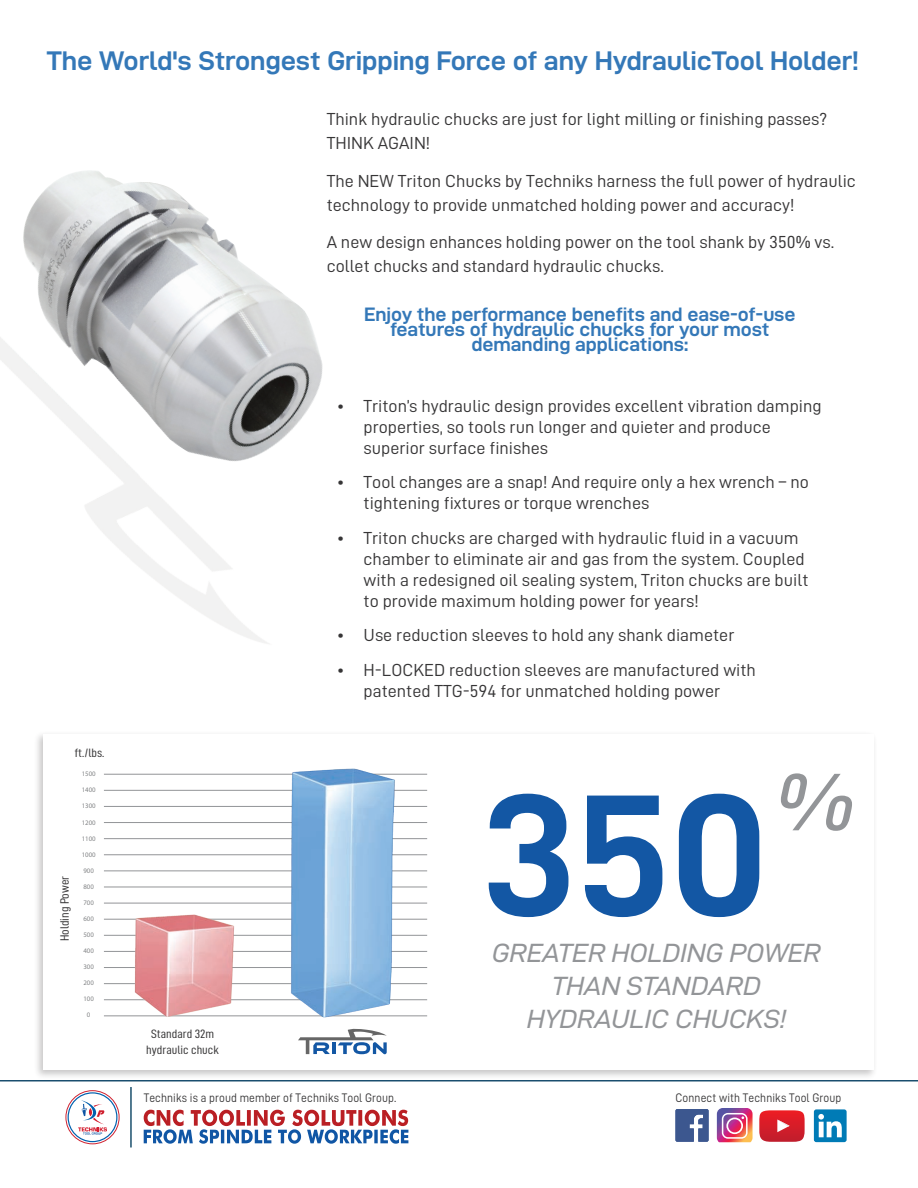
<style>
.page{position:relative;width:918px;height:1188px;background:#fff}
.page>*{position:absolute;margin:0;border:0;box-sizing:border-box;transform-origin:0 0}
.t1{font:173.4px "D DIN Exp Bold";color:#1357a4}
.t2{font:81.6px "D DIN Exp Italic";color:#939598}
.t3{font:27px "D DIN Exp Bold";letter-spacing:-.005em;color:#3478b8}
.t4{font:26.4px/33px "D DIN Exp Italic";letter-spacing:-.005em;color:#939598;text-align:center}
.t5{font:19.5px/15px "D DIN Exp Bold";letter-spacing:-.005em;color:#3478b8;text-align:center}
.t6{font:17.4px/21px "D DIN";color:#363536}
.t7{font:12.45px "D DIN";letter-spacing:.01em;color:#363536;scale:.92 1}
.t8{font:12.15px/16.5px "D DIN Condensed";color:#363536;text-align:center;scale:1.11 1}
.t9{font:6.9px "Myriad Pro";color:#808284}
</style>
<div class="page">
<hr style="left:0;top:1080px;width:918px;height:2px;background:#1a4e6e">
<svg style="left:144px;top:1110px;width:264px;height:34px"></svg>
<hr style="left:130px;top:1087px;width:2px;height:60px;background:#0d4564">
<svg style="left:66px;top:1091px;width:53px;height:53px"></svg>
<div style="left:66px;top:1090px;width:53px;height:54px;border:1px solid #cf202f;border-radius:50%"></div>
<div style="left:68px;top:1092px;width:49px;height:50px;border:1px solid #0160ae;border-radius:50%"></div>
<svg style="left:78px;top:1100px;width:29px;height:35px"></svg>
<svg style="left:717px;top:1108px;width:36px;height:34px"></svg>
<svg style="left:675px;top:1109px;width:34px;height:33px"></svg>
<svg style="left:759px;top:1110px;width:46px;height:32px"></svg>
<div style="left:814px;top:1109px;width:33px;height:33px;background:#007bb6;border-radius:2px"></div>
<svg style="left:818px;top:1114px;width:24px;height:23px"></svg>
<img style="left:22px;top:170px;width:301px;height:296px">
<div style="left:33px;top:730px;width:845px;height:350px;background:#231f20;opacity:.25"></div>
<div style="left:44px;top:734px;width:830px;height:336px;background:#fff"></div>
<svg style="left:298px;top:1029px;width:89px;height:25px"></svg>
<hr style="left:104px;top:838px;width:323px;height:1px;background:#929497">
<hr style="left:104px;top:871px;width:323px;height:1px;background:#929497">
<hr style="left:104px;top:903px;width:323px;height:1px;background:#929497">
<hr style="left:104px;top:951px;width:323px;height:1px;background:#929497">
<hr style="left:104px;top:983px;width:323px;height:1px;background:#929497">
<hr style="left:104px;top:999px;width:323px;height:1px;background:#929497">
<hr style="left:104px;top:935px;width:323px;height:1px;background:#929497">
<hr style="left:104px;top:967px;width:323px;height:1px;background:#929497">
<hr style="left:104px;top:1016px;width:323px;height:1px;background:#929497">
<hr style="left:104px;top:919px;width:323px;height:1px;background:#929497">
<hr style="left:104px;top:806px;width:323px;height:1px;background:#929497">
<hr style="left:104px;top:774px;width:323px;height:1px;background:#929497">
<hr style="left:104px;top:790px;width:323px;height:1px;background:#929497">
<hr style="left:104px;top:822px;width:323px;height:1px;background:#929497">
<hr style="left:104px;top:855px;width:323px;height:1px;background:#929497">
<hr style="left:104px;top:887px;width:323px;height:1px;background:#929497">
<img style="left:130px;top:914px;width:109px;height:103px">
<img style="left:276px;top:768px;width:128px;height:250px">
<h3 class="t3" style="left:47px;top:46px;width:813px">The World's Strongest Gripping Force of any HydraulicTool Holder!</h3>
<p class="t6" style="left:327px;top:107px;width:502px;line-height:24px">Think hydraulic chucks are just for light milling or finishing passes?<br>THINK AGAIN!</p>
<p class="t6" style="left:327px;top:169px;width:531px;line-height:24px">The NEW Triton Chucks by Techniks harness the full power of hydraulic technology to provide unmatched holding power and accuracy!</p>
<p class="t6" style="left:327px;top:230px;width:509px;line-height:24px">A new design enhances holding power on the tool shank by 350% vs. collet chucks and standard hydraulic chucks.</p>
<p class="t5" style="left:364px;top:306px;width:433px">Enjoy the performance benefits and ease-of-use features of hydraulic chucks for your most demanding applications:</p>
<p class="t8" style="left:74px;top:745px;width:29px">ft./lbs.</p>
<p class="t8" style="left:56px;top:941px;width:61px;rotate:-90deg">Holding Power</p>
<p class="t9" style="left:82px;top:770px;width:15px">1500</p>
<p class="t9" style="left:82px;top:802px;width:15px">1300</p>
<p class="t9" style="left:82px;top:835px;width:15px">1100</p>
<p class="t9" style="left:82px;top:786px;width:15px">1400</p>
<p class="t9" style="left:82px;top:819px;width:15px">1200</p>
<p class="t9" style="left:82px;top:851px;width:15px">1000</p>
<p class="t9" style="left:83px;top:867px;width:12px">900</p>
<p class="t9" style="left:83px;top:883px;width:12px">800</p>
<p class="t9" style="left:83px;top:899px;width:12px">700</p>
<p class="t9" style="left:83px;top:915px;width:12px">600</p>
<p class="t9" style="left:83px;top:931px;width:12px">500</p>
<p class="t9" style="left:83px;top:947px;width:12px">400</p>
<p class="t9" style="left:83px;top:963px;width:12px">300</p>
<p class="t9" style="left:83px;top:979px;width:12px">200</p>
<p class="t9" style="left:83px;top:995px;width:12px">100</p>
<p class="t9" style="left:87px;top:1011px;width:5px">0</p>
<p class="t6" style="left:364px;top:395px;width:460px;text-indent:-27px">• Triton’s hydraulic design provides excellent vibration damping properties, so tools run longer and quieter and produce superior surface finishes</p>
<p class="t6" style="left:364px;top:472px;width:447px;text-indent:-27px">• Tool changes are a snap! And require only a hex wrench – no tightening fixtures or torque wrenches</p>
<p class="t6" style="left:364px;top:527px;width:446px;text-indent:-27px">• Triton chucks are charged with hydraulic fluid in a vacuum chamber to eliminate air and gas from the system. Coupled with a redesigned oil sealing system, Triton chucks are built to provide maximum holding power for years!</p>
<p class="t6" style="left:337px;top:625px;width:399px">• Use reduction sleeves to hold any shank diameter</p>
<p class="t6" style="left:337px;top:659px;width:421px;text-align:center">• H-LOCKED reduction sleeves are manufactured with patented TTG-594 for unmatched holding power</p>
<p class="t8" style="left:146px;top:1025px;width:67px">Standard 32m hydraulic chuck</p>
<h1 class="t1" style="left:480px;top:759px;width:289px">350</h1>
<h2 class="t2" style="left:774px;top:758px;width:83px">%</h2>
<h3 class="t4" style="left:492px;top:936px;width:331px">GREATER HOLDING POWER<br>THAN STANDARD<br>HYDRAULIC CHUCKS!</h3>
<p class="t7" style="left:144px;top:1091px;width:276px">Techniks is a proud member of Techniks Tool Group.</p>
<p class="t7" style="left:675px;top:1091px;width:182px">Connect with Techniks Tool Group</p>
</div>
